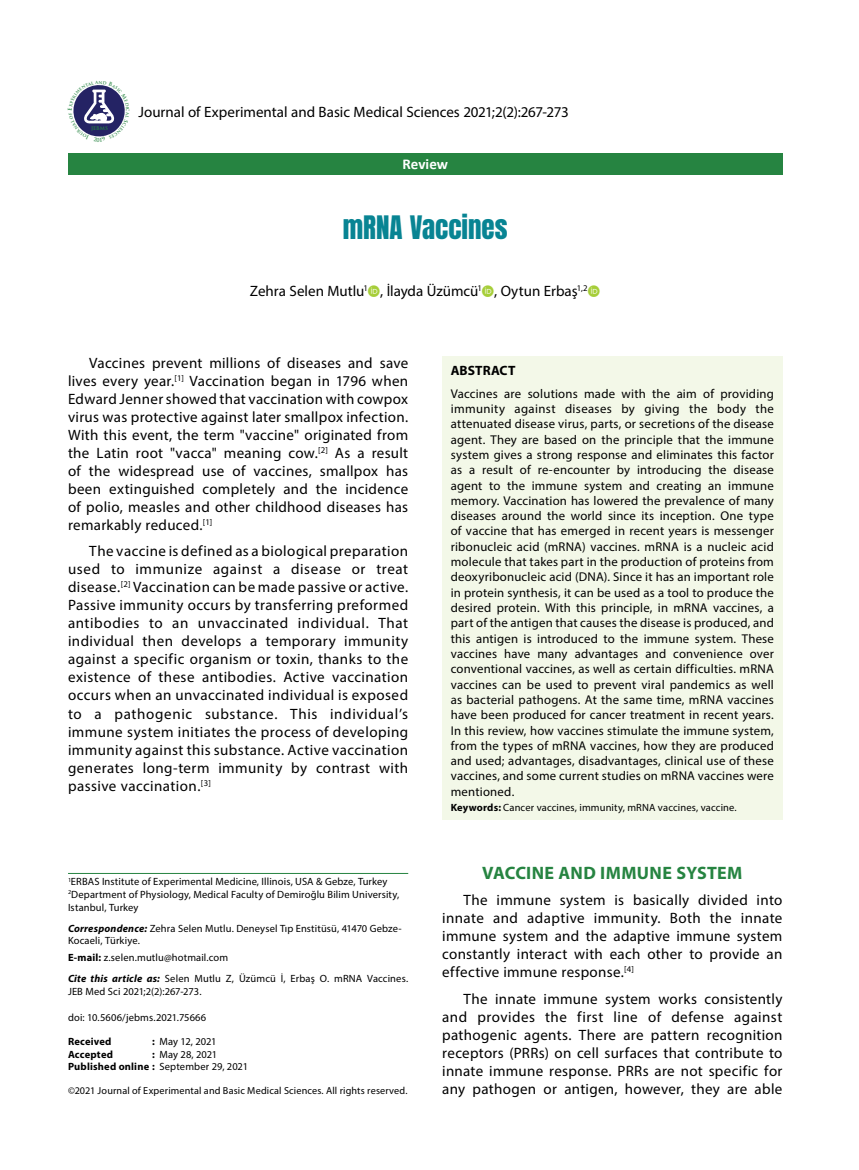
<style>
.page{position:relative;width:859px;height:1170px;background:#fff}
.page>*{position:absolute;margin:0;border:0;box-sizing:border-box;transform-origin:0 0}
.t1{font:27px "Anton";color:#088493}
.t2{font:700 18px "Myriad Pro";letter-spacing:.02em;color:#268441}
.t3{font:15px/18px "Myriad Pro";letter-spacing:.02em;color:#000;text-align:justify}
.t4{font:15px "Myriad Pro";color:#000}
.t5{font:700 15px "Calibri";color:#fff}
.t6{font:700 13.5px "Myriad Pro";letter-spacing:.005em;color:#000}
.t7{font:12.75px/15.3px "Myriad Pro";letter-spacing:.02em;color:#000;text-align:justify}
.t8{font:10.5px/12.6px "Myriad Pro";letter-spacing:.01em;color:#000}
.t9{font:700 10.5px "Myriad Pro";letter-spacing:.015em;color:#000}
.t10{font:10.2px "Myriad Pro";letter-spacing:.015em;color:#000}
.t11{font:700 5.25px "Trajan Pro";color:#268441}
.t12{font:700 5.1px "Trajan Pro";color:#268441}
.s1{font-weight:700;font-style:italic}
.s2{font-weight:700}
</style>
<div class="page">
<div style="left:68px;top:153px;width:714px;height:21px;background:#268441"></div>
<div style="left:442px;top:356px;width:340px;height:463px;background:#f3f8e8"></div>
<hr style="left:68px;top:873px;width:340px;height:1px;background:#268441">
<svg style="left:73px;top:85px;width:52px;height:52px"></svg>
<p class="t12" style="left:91px;top:125px;width:18px">JEBMS</p>
<p class="t11" style="left:97px;top:136px;width:5px">0</p>
<p class="t4" style="left:138px;top:103px;width:432px">Journal of Experimental and Basic Medical Sciences 2021;2(2):267-273</p>
<p class="t5" style="left:402px;top:153px;width:47px">Review</p>
<h1 class="t1" style="left:343px;top:214px;width:166px">mRNA Vaccines</h1>
<p class="t4" style="left:250px;top:282px;width:339px">Zehra Selen Mutlu<sup>1</sup> , İlayda Üzümcü<sup>1</sup> , Oytun Erbaş<sup>1,2</sup></p>
<p class="t3" style="left:68px;top:353px;width:342px;text-indent:21px">Vaccines prevent millions of diseases and save lives every year.<sup>[1]</sup> Vaccination began in 1796 when Edward Jenner showed that vaccination with cowpox virus was protective against later smallpox infection.<br>With this event, the term "vaccine" originated from the Latin root "vacca" meaning cow.<sup>[2]</sup> As a result of the widespread use of vaccines, smallpox has been extinguished completely and the incidence of polio, measles and other childhood diseases has remarkably reduced.<sup>[1]</sup></p>
<p class="t3" style="left:68px;top:542px;width:342px;text-indent:21px">The vaccine is defined as a biological preparation used to immunize against a disease or treat disease.<sup>[2]</sup> Vaccination can be made passive or active.<br>Passive immunity occurs by transferring preformed antibodies to an unvaccinated individual. That individual then develops a temporary immunity against a specific organism or toxin, thanks to the existence of these antibodies. Active vaccination occurs when an unvaccinated individual is exposed to a pathogenic substance. This individual’s immune system initiates the process of developing immunity against this substance. Active vaccination generates long-term immunity by contrast with passive vaccination.<sup>[3]</sup></p>
<p class="t8" style="left:68px;top:875px;width:333px"><sup>1</sup>ERBAS Institute of Experimental Medicine, Illinois, USA &amp; Gebze, Turkey<br><sup>2</sup>Department of Physiology, Medical Faculty of Demiroğlu Bilim University,<br>Istanbul, Turkey</p>
<p class="t8" style="left:68px;top:921px;width:335px"><span class="s1">Correspondence:</span> Zehra Selen Mutlu. Deneysel Tıp Enstitüsü, 41470 Gebze-<br>Kocaeli, Türkiye.</p>
<p class="t8" style="left:68px;top:946px;width:342px;line-height:21.1px"><span class="s2">E-mail:</span> z.selen.mutlu@hotmail.com<br><span class="s1">Cite this article as:</span> Selen Mutlu Z, Üzümcü İ, Erbaş O. mRNA Vaccines.</p>
<p class="t8" style="left:68px;top:984px;width:135px">JEB Med Sci 2021;2(2):267-273.</p>
<p class="t8" style="left:68px;top:1010px;width:140px">doi: 10.5606/jebms.2021.75666</p>
<p class="t9" style="left:68px;top:1034px;width:45px">Received</p>
<p class="t8" style="left:152px;top:1035px;width:66px"><span class="s2">:</span> May 12, 2021</p>
<p class="t9" style="left:68px;top:1047px;width:47px">Accepted</p>
<p class="t8" style="left:68px;top:1047px;width:181px;text-indent:84px"><span class="s2">:</span> May 28, 2021<br><span class="s2">Published online :</span> September 29, 2021</p>
<p class="t10" style="left:68px;top:1083px;width:341px">©2021 Journal of Experimental and Basic Medical Sciences. All rights reserved.</p>
<p class="t6" style="left:451px;top:362px;width:66px">ABSTRACT</p>
<p class="t7" style="left:451px;top:385px;width:325px">Vaccines are solutions made with the aim of providing immunity against diseases by giving the body the attenuated disease virus, parts, or secretions of the disease agent. They are based on the principle that the immune system gives a strong response and eliminates this factor as a result of re-encounter by introducing the disease agent to the immune system and creating an immune memory. Vaccination has lowered the prevalence of many diseases around the world since its inception. One type of vaccine that has emerged in recent years is messenger ribonucleic acid (mRNA) vaccines. mRNA is a nucleic acid molecule that takes part in the production of proteins from deoxyribonucleic acid (DNA). Since it has an important role in protein synthesis, it can be used as a tool to produce the desired protein. With this principle, in mRNA vaccines, a part of the antigen that causes the disease is produced, and this antigen is introduced to the immune system. These vaccines have many advantages and convenience over conventional vaccines, as well as certain difficulties. mRNA vaccines can be used to prevent viral pandemics as well as bacterial pathogens. At the same time, mRNA vaccines have been produced for cancer treatment in recent years.<br>In this review, how vaccines stimulate the immune system, from the types of mRNA vaccines, how they are produced and used; advantages, disadvantages, clinical use of these vaccines, and some current studies on mRNA vaccines were mentioned.</p>
<p class="t8" style="left:451px;top:801px;width:287px"><span class="s2">Keywords:</span> Cancer vaccines, immunity, mRNA vaccines, vaccine.</p>
<p class="t2" style="left:482px;top:861px;width:262px">Vaccine and Immune System</p>
<p class="t3" style="left:442px;top:891px;width:342px;text-indent:21px">The immune system is basically divided into innate and adaptive immunity. Both the innate immune system and the adaptive immune system constantly interact with each other to provide an effective immune response.<sup>[4]</sup></p>
<p class="t3" style="left:442px;top:989px;width:342px;text-indent:21px">The innate immune system works consistently and provides the first line of defense against pathogenic agents. There are pattern recognition receptors (PRRs) on cell surfaces that contribute to innate immune response. PRRs are not specific for any pathogen or antigen, however, they are able</p>
</div>
